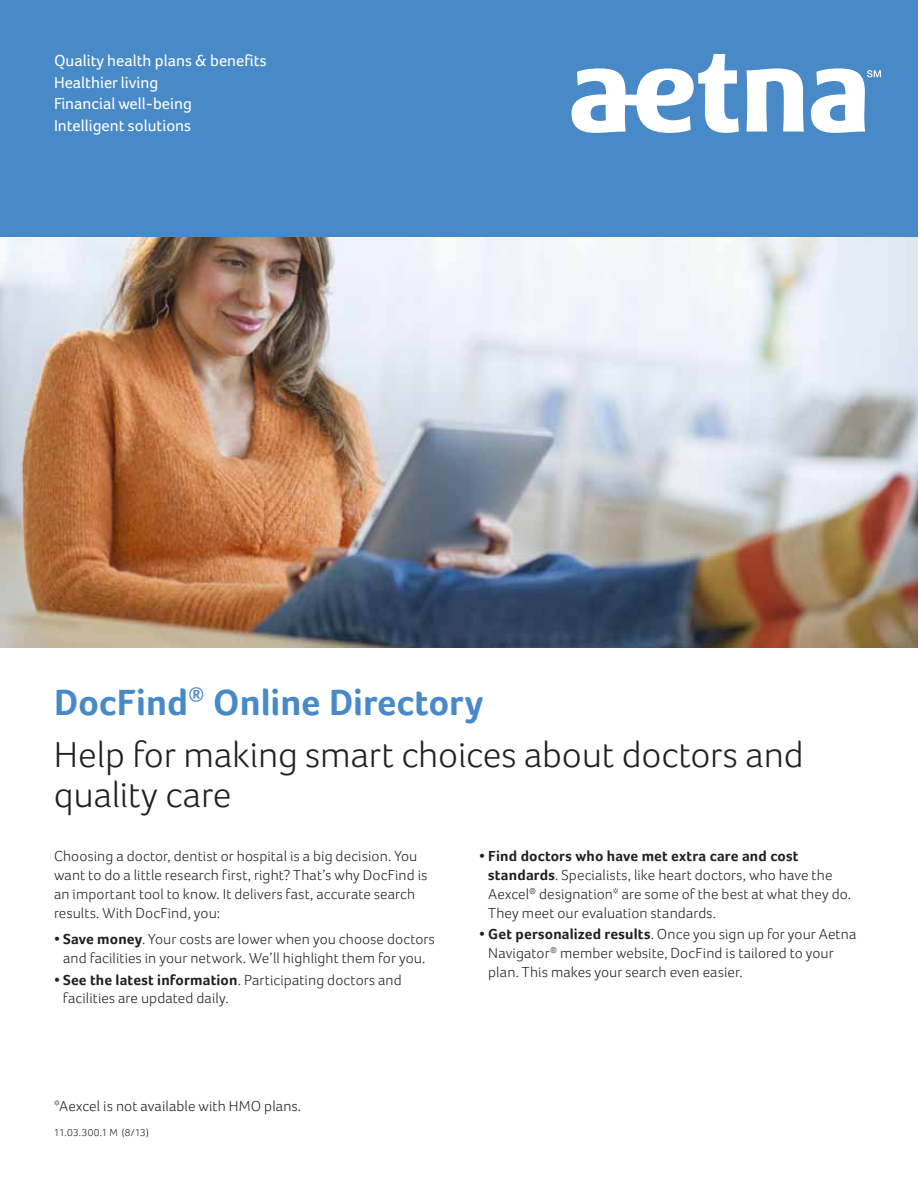
<style>
.page{position:relative;width:918px;height:1188px;background:#fff}
.page>*{position:absolute;margin:0;border:0;box-sizing:border-box;transform-origin:0 0}
.t1{font:300 37.5px/51.3px "Foco";letter-spacing:-.005em;color:#231f20}
.t2{font:16.5px/21.8px "Foco";color:#fff}
.t3{font:300 15px/18.8px "Foco";letter-spacing:.01em;color:#231f20}
.t4{font:300 10.5px "Foco";letter-spacing:.025em;color:#231f20}
.s1{font-weight:700;color:#4889c8}
.s2{font-weight:700}
</style>
<div class="page">
<div style="left:0;top:0;width:918px;height:238px;background:#4889c8"></div>
<svg style="left:572px;top:54px;width:309px;height:79px"></svg>
<img style="left:0;top:238px;width:918px;height:410px">
<p class="t2" style="left:54px;top:49px;width:214px">Quality health plans &amp; benefits<br>Healthier living<br>Financial well-being<br>Intelligent solutions</p>
<h1 class="t1" style="left:54px;top:677px;width:751px"><span class="s1">DocFind</span><sup>®</sup> <span class="s1">Online Directory<br></span>Help for making smart choices about doctors and</h1>
<h1 class="t1" style="left:54px;top:769px;width:179px">quality care</h1>
<p class="t3" style="left:54px;top:847px;width:375px">Choosing a doctor, dentist or hospital is a big decision. You want to do a little research first, right? That’s why DocFind is an important tool to know. It delivers fast, accurate search results. With DocFind, you:</p>
<p class="t3" style="left:54px;top:929px;width:382px;text-align:center"><span class="s2">• Save money</span>. Your costs are lower when you choose doctors and facilities in your network. We’ll highlight them for you.</p>
<p class="t3" style="left:63px;top:970px;width:340px;text-indent:-9px"><span class="s2">• See the latest information</span>. Participating doctors and facilities are updated daily.</p>
<p class="t3" style="left:54px;top:1096px;width:249px">*Aexcel is not available with HMO plans.</p>
<p class="t4" style="left:54px;top:1126px;width:96px">11.03.300.1 M (8/13)</p>
<p class="t3" style="left:488px;top:847px;width:364px;text-indent:-9px"><span class="s2">• Find doctors who have met extra care and cost standards</span>. Specialists, like heart doctors, who have the Aexcel<sup>®</sup> designation* are some of the best at what they do.<br>They meet our evaluation standards.</p>
<p class="t3" style="left:488px;top:925px;width:370px;text-indent:-9px"><span class="s2">• Get personalized results</span>. Once you sign up for your Aetna<br>Navigator<sup>®</sup> member website, DocFind is tailored to your plan. This makes your search even easier.</p>
</div>
